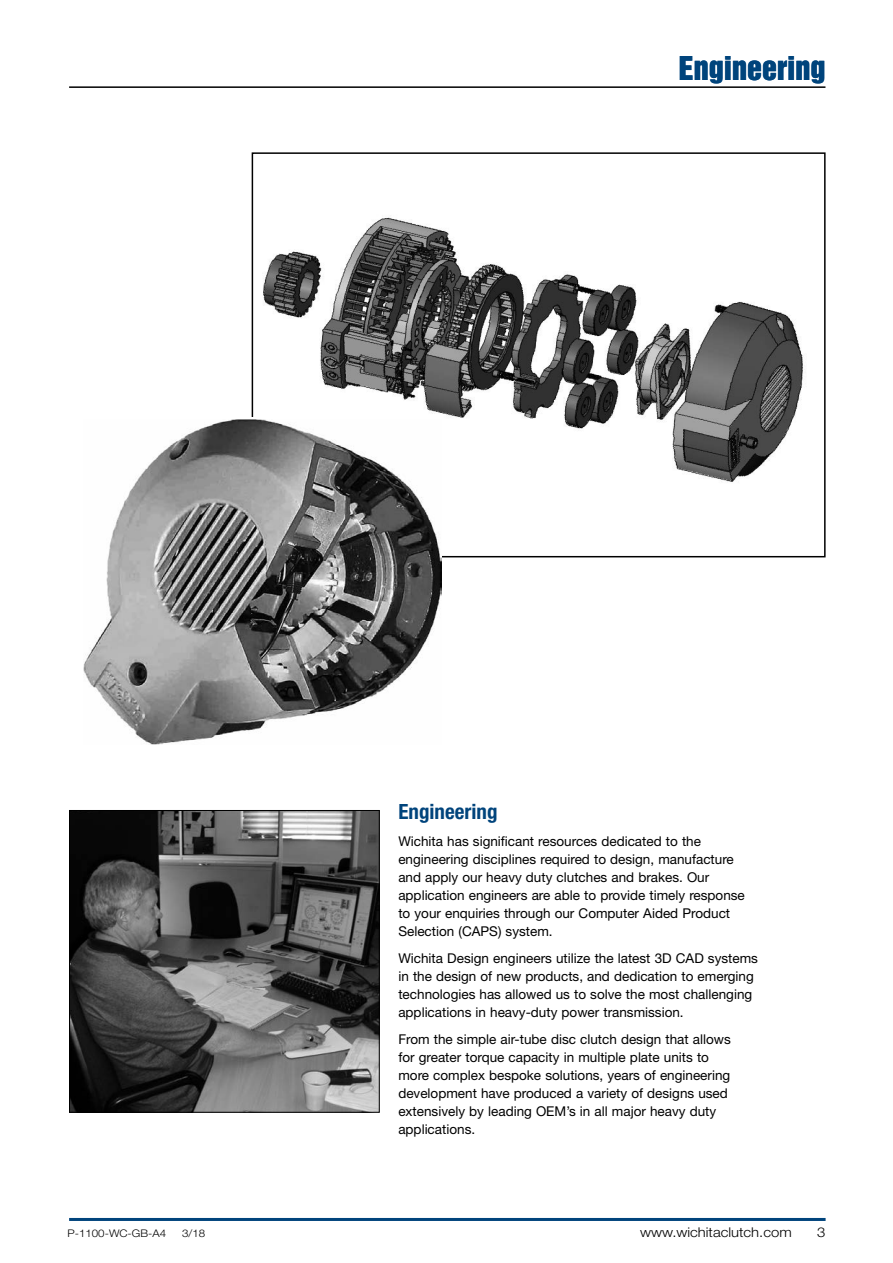
<style>
.page{position:relative;width:893px;height:1263px;background:#fff}
.page>*{position:absolute;margin:0;border:0;box-sizing:border-box;transform-origin:0 0}
.t1{font:30px "Helvetica Inserat LT Std";color:#00447c}
.t2{font:700 condensed 21px "Helvetica Neue LT Std";color:#00447c}
.t3{font:13.5px/18px "Helvetica Neue LT Std";color:#000}
.t4{font:300 13.5px "Helvetica Neue LT Std";color:#000;scale:1.1 1}
.t5{font:300 10.5px "Helvetica Neue LT Std";color:#000;scale:1.1 1}
</style>
<div class="page">
<hr style="left:69px;top:1218px;width:757px;height:3px;background:#00447c">
<hr style="left:69px;top:86px;width:756px;height:2px;background:#000">
<img style="left:71px;top:812px;width:307px;height:299px">
<div style="left:69px;top:810px;width:311px;height:303px;border:1px solid #000"></div>
<img style="left:263px;top:217px;width:542px;height:265px">
<div style="left:252px;top:152px;width:574px;height:405px;border:2px solid #000"></div>
<img style="left:84px;top:419px;width:358px;height:325px">
<h1 class="t1" style="left:679px;top:50px;width:148px">Engineering</h1>
<h2 class="t2" style="left:398px;top:799px;width:101px">Engineering</h2>
<p class="t3" style="left:398px;top:832px;width:348px">Wichita has significant resources dedicated to the engineering disciplines required to design, manufacture and apply our heavy duty clutches and brakes. Our application engineers are able to provide timely response to your enquiries through our Computer Aided Product Selection (CAPS) system.</p>
<p class="t3" style="left:398px;top:949px;width:361px">Wichita Design engineers utilize the latest 3D CAD systems in the design of new products, and dedication to emerging technologies has allowed us to solve the most challenging applications in heavy-duty power transmission.</p>
<p class="t3" style="left:398px;top:1030px;width:334px">From the simple air-tube disc clutch design that allows for greater torque capacity in multiple plate units to more complex bespoke solutions, years of engineering development have produced a variety of designs used extensively by leading OEM’s in all major heavy duty applications.</p>
<p class="t5" style="left:68px;top:1226px;width:91px">P-1100-WC-GB-A4</p>
<p class="t5" style="left:182px;top:1226px;width:23px">3/18</p>
<p class="t4" style="left:640px;top:1223px;width:139px">www.wichitaclutch.com</p>
<p class="t4" style="left:817px;top:1223px;width:9px">3</p>
</div>
